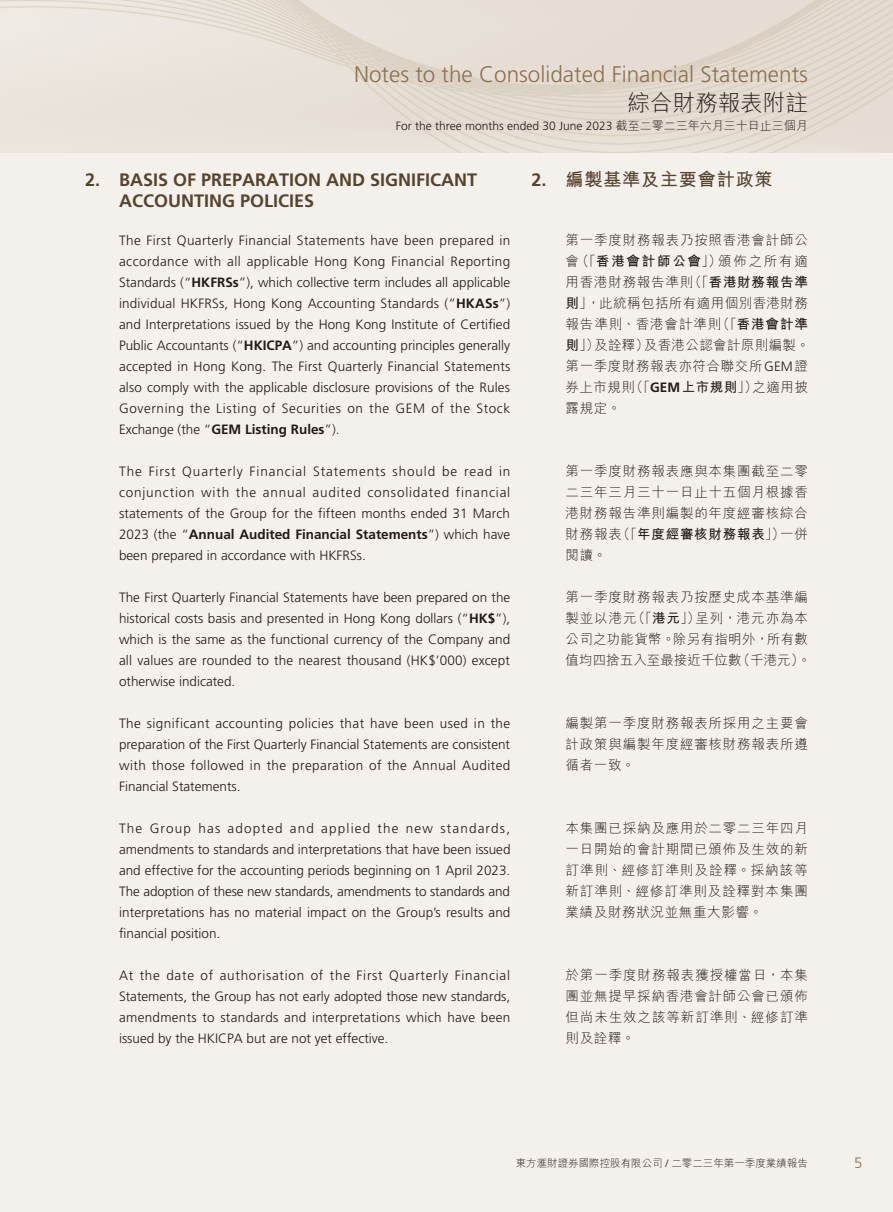
<style>
.page{position:relative;width:893px;height:1212px;background:#fff}
.page>*{position:absolute;margin:0;border:0;box-sizing:border-box;transform-origin:0 0}
.t1{font:300 22.5px "Frutiger LT Std";color:#8c7150}
.t2{font:300 22.5px "M Hei HK";color:#231916}
.t3{font:700 18px/21px "Frutiger LT Std";color:#56442d}
.t4{font:700 18px "M Hei HK";letter-spacing:.05em;color:#56442d}
.t5{font:300 15px "Frutiger LT Std";color:#8c7150}
.t6{font:300 13.5px/21px "Frutiger LT Std";letter-spacing:.005em;color:#231916;text-align:justify}
.t7{font:300 13.5px/21px "M Hei HK";letter-spacing:.06em;color:#231916;text-align:justify}
.t8{font:300 13.5px/21px "M Hei HK";letter-spacing:.02em;color:#231916}
.t9{font:300 12px "Frutiger LT Std";color:#231916}
.t10{font:300 10.5px "M Hei HK";color:#231916}
.s1{font-family:"M Hei HK"}
.s2{font-family:"Frutiger LT Std"}
.s3{font-weight:700}
.s4{font-family:"Frutiger LT Std";font-weight:700}
</style>
<div class="page">
<img style="left:0;top:0;width:893px;height:153px">
<div style="left:0;top:153px;width:893px;height:1059px;background:#f4f1ed"></div>
<h1 class="t1" style="left:354px;top:62px;width:455px">Notes to the Consolidated Financial Statements</h1>
<h1 class="t2" style="left:628px;top:91px;width:182px">綜合財務報表附註</h1>
<p class="t9" style="left:396px;top:119px;width:414px">For the three months ended 30 June 2023 <span class="s1">截至二零二三年六月三十日止三個月</span></p>
<h2 class="t4" style="left:531px;top:166px;width:243px"><span class="s2">2.</span> 編製基準及主要會計政策</h2>
<h2 class="t3" style="left:119px;top:169px;width:360px;text-indent:-34px">2. BASIS OF PREPARATION AND SIGNIFICANT<br>ACCOUNTING POLICIES</h2>
<p class="t6" style="left:119px;top:230px;width:393px">The First Quarterly Financial Statements have been prepared in accordance with all applicable Hong Kong Financial Reporting Standards (“<span class="s3">HKFRSs</span>”), which collective term includes all applicable individual HKFRSs, Hong Kong Accounting Standards (“<span class="s3">HKASs</span>”) and Interpretations issued by the Hong Kong Institute of Certified Public Accountants (“<span class="s3">HKICPA</span>”) and accounting principles generally accepted in Hong Kong. The First Quarterly Financial Statements also comply with the applicable disclosure provisions of the Rules Governing the Listing of Securities on the GEM of the Stock Exchange (the “<span class="s3">GEM Listing Rules</span>”).</p>
<p class="t6" style="left:119px;top:461px;width:393px">The First Quarterly Financial Statements should be read in conjunction with the annual audited consolidated financial statements of the Group for the fifteen months ended 31 March 2023 (the “<span class="s3">Annual Audited Financial Statements</span>”) which have been prepared in accordance with HKFRSs.</p>
<p class="t6" style="left:119px;top:587px;width:393px">The First Quarterly Financial Statements have been prepared on the historical costs basis and presented in Hong Kong dollars (“<span class="s3">HK$</span>”), which is the same as the functional currency of the Company and all values are rounded to the nearest thousand (HK$’000) except otherwise indicated.</p>
<p class="t6" style="left:119px;top:713px;width:393px">The significant accounting policies that have been used in the preparation of the First Quarterly Financial Statements are consistent with those followed in the preparation of the Annual Audited Financial Statements.</p>
<p class="t6" style="left:119px;top:818px;width:393px">The Group has adopted and applied the new standards, amendments to standards and interpretations that have been issued and effective for the accounting periods beginning on 1 April 2023.<br>The adoption of these new standards, amendments to standards and interpretations has no material impact on the Group’s results and financial position.</p>
<p class="t6" style="left:119px;top:965px;width:393px">At the date of authorisation of the First Quarterly Financial Statements, the Group has not early adopted those new standards, amendments to standards and interpretations which have been issued by the HKICPA but are not yet effective.</p>
<p class="t7" style="left:566px;top:229px;width:245px;text-align:left">第一季度財務報表乃按照香港會計師公會（「<span class="s3">香港會計師公會</span>」）頒佈之所有適用香港財務報告準則（「<span class="s3">香港財務報告準則</span>」，此統稱包括所有適用個別香港財務報告準則、香港會計準則（「<span class="s3">香港會計準則</span>」）及詮釋）及香港公認會計原則編製。第一季度財務報表亦符合聯交所<span class="s2">GEM</span>證券上市規則（「<span class="s4">GEM</span><span class="s3">上市規則</span>」）之適用披露規定。</p>
<p class="t7" style="left:566px;top:461px;width:244px">第一季度財務報表應與本集團截至二零二三年三月三十一日止十五個月根據香港財務報告準則編製的年度經審核綜合財務報表（「<span class="s3">年度經審核財務報表</span>」）一併閱讀。</p>
<p class="t8" style="left:566px;top:587px;width:247px">第一季度財務報表乃按歷史成本基準編製並以港元（「<span class="s3">港元</span>」）呈列，港元亦為本公司之功能貨幣。除另有指明外，所有數值均四捨五入至最接近千位數（千港元）。</p>
<p class="t7" style="left:566px;top:713px;width:244px">編製第一季度財務報表所採用之主要會計政策與編製年度經審核財務報表所遵循者一致。</p>
<p class="t7" style="left:566px;top:818px;width:244px">本集團已採納及應用於二零二三年四月一日開始的會計期間已頒佈及生效的新訂準則、經修訂準則及詮釋。採納該等新訂準則、經修訂準則及詮釋對本集團業績及財務狀況並無重大影響。</p>
<p class="t7" style="left:566px;top:965px;width:244px">於第一季度財務報表獲授權當日，本集團並無提早採納香港會計師公會已頒佈但尚未生效之該等新訂準則、經修訂準則及詮釋。</p>
<p class="t10" style="left:516px;top:1157px;width:294px">東方滙財證券國際控股有限公司 <span class="s2">/</span> 二零二三年第一季度業績報告</p>
<p class="t5" style="left:854px;top:1154px;width:10px">5</p>
</div>
